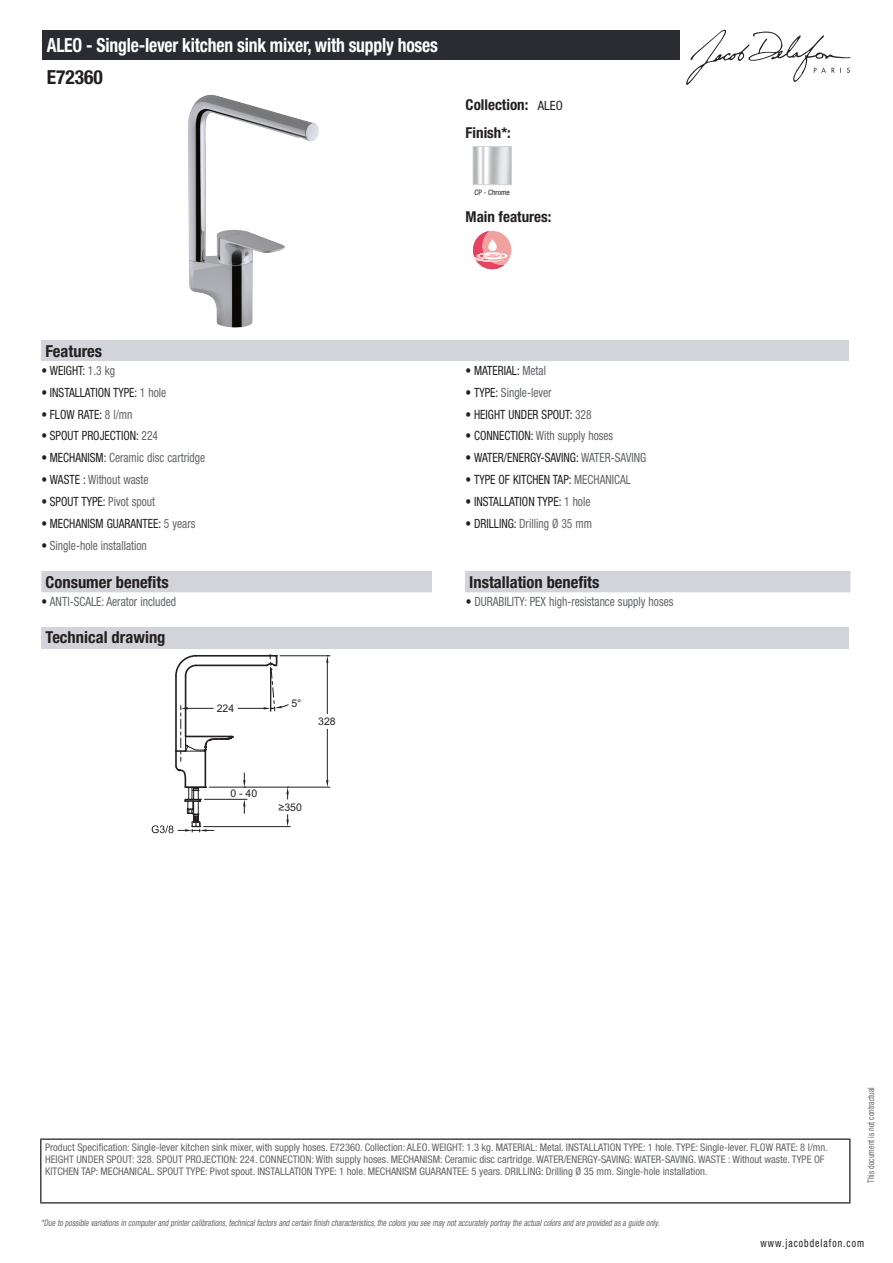
<style>
.page{position:relative;width:893px;height:1263px;background:#fff}
.page>*{position:absolute;margin:0;border:0;box-sizing:border-box;transform-origin:0 0}
.t1{font:700 condensed 19.5px "Helvetica Neue LT Std";letter-spacing:-.01em;color:#fff;scale:.9 1}
.t2{font:700 condensed 19.5px "Helvetica Neue LT Std";color:#231f20}
.t3{font:700 condensed 16.5px "Helvetica Neue LT Std";color:#231f20}
.t4{font:700 condensed 15px/27.8px "Helvetica Neue LT Std";color:#231f20}
.t5{font:condensed 12.75px "Helvetica Neue LT Std";color:#231f20;scale:.9 1}
.t6{font:condensed 12.75px "Helvetica Neue LT Std";color:#626568;scale:.9 1}
.t7{font:condensed 11.25px "Helvetica Neue LT Std";letter-spacing:.1em;color:#231f20;scale:.87 1}
.t8{font:condensed 10.5px/12px "Helvetica Neue LT Std";color:#626568}
.t9{font:10.5px "Arial";color:#231f20}
.t10{font:italic condensed 9px "Helvetica Neue LT Std";color:#626568;scale:.87 1}
.t11{font:condensed 9px "Helvetica Neue LT Std";color:#626568;scale:.87 1}
.t12{font:condensed 7.5px "Helvetica Neue LT Std";color:#231f20}
.s1{font-weight:400;font-size:12.75px}
.s2{color:#626568}
.s3{color:#231f20}
</style>
<div class="page">
<svg style="left:686px;top:30px;width:164px;height:55px"></svg>
<img style="left:188px;top:95px;width:131px;height:233px">
<img style="left:475px;top:148px;width:35px;height:35px">
<div style="left:473px;top:146px;width:39px;height:39px;border:1px solid #d3d4da"></div>
<div style="left:473px;top:231px;width:38px;height:38px;background:#f2a1a1;border-radius:50%"></div>
<svg style="left:473px;top:231px;width:35px;height:38px"></svg>
<div style="left:41px;top:340px;width:808px;height:21px;background:#d3d4da"></div>
<div style="left:41px;top:571px;width:809px;height:21px;background:#d3d4da"></div>
<div style="left:432px;top:571px;width:33px;height:21px;background:#fff"></div>
<div style="left:41px;top:627px;width:808px;height:21px;background:#d3d4da"></div>
<hr style="left:209px;top:787px;width:121px;height:1px;background:#231f20">
<hr style="left:280px;top:655px;width:50px;height:1px;background:#231f20">
<hr style="left:327px;top:729px;width:1px;height:51px;background:#231f20">
<hr style="left:327px;top:663px;width:1px;height:51px;background:#231f20">
<svg style="left:326px;top:780px;width:2px;height:7px"></svg>
<svg style="left:326px;top:655px;width:2px;height:8px"></svg>
<hr style="left:203px;top:826px;width:87px;height:1px;background:#231f20">
<svg style="left:152px;top:655px;width:137px;height:178px"></svg>
<div style="left:43px;top:30px;width:637px;height:30px;background:#2a2c32"></div>
<hr style="left:40px;top:1138px;width:810px;height:2px;background:#040503">
<hr style="left:40px;top:1140px;width:1px;height:62px;background:#040503">
<hr style="left:849px;top:1140px;width:1px;height:62px;background:#040503">
<hr style="left:40px;top:1202px;width:810px;height:1px;background:#040503">
<h1 class="t1" style="left:47px;top:33px;width:436px">ALEO - Single-lever kitchen sink mixer, with supply hoses</h1>
<h1 class="t2" style="left:47px;top:65px;width:58px">E72360</h1>
<h3 class="t4" style="left:466px;top:90px;width:99px">Collection: <span class="s1">ALEO<br></span>Finish*:</h3>
<p class="t12" style="left:474px;top:188px;width:37px">CP - Chrome</p>
<h3 class="t4" style="left:466px;top:203px;width:87px">Main features:</h3>
<h2 class="t3" style="left:46px;top:341px;width:58px">Features</h2>
<p class="t5" style="left:41px;top:363px;width:83px">• WEIGHT: <span class="s2">1.3 kg</span></p>
<p class="t5" style="left:466px;top:363px;width:91px">• MATERIAL: <span class="s2">Metal</span></p>
<p class="t5" style="left:41px;top:385px;width:140px">• INSTALLATION TYPE: <span class="s2">1 hole</span></p>
<p class="t6" style="left:466px;top:385px;width:97px"><span class="s3">• TYPE:</span> Single-lever</p>
<p class="t5" style="left:41px;top:407px;width:103px">• FLOW RATE: <span class="s2">8 l/mn</span></p>
<p class="t5" style="left:466px;top:407px;width:141px">• HEIGHT UNDER SPOUT: <span class="s2">328</span></p>
<p class="t5" style="left:41px;top:428px;width:131px">• SPOUT PROJECTION: <span class="s2">224</span></p>
<p class="t6" style="left:466px;top:428px;width:166px"><span class="s3">• CONNECTION:</span> With supply hoses</p>
<p class="t6" style="left:41px;top:450px;width:183px"><span class="s3">• MECHANISM:</span> Ceramic disc cartridge</p>
<p class="t5" style="left:466px;top:450px;width:202px">• WATER/ENERGY-SAVING: <span class="s2">WATER-SAVING</span></p>
<p class="t6" style="left:41px;top:472px;width:121px"><span class="s3">• WASTE :</span> Without waste</p>
<p class="t5" style="left:466px;top:472px;width:185px">• TYPE OF KITCHEN TAP: <span class="s2">MECHANICAL</span></p>
<p class="t5" style="left:41px;top:494px;width:128px">• SPOUT TYPE: <span class="s2">Pivot spout</span></p>
<p class="t5" style="left:466px;top:494px;width:140px">• INSTALLATION TYPE: <span class="s2">1 hole</span></p>
<p class="t5" style="left:41px;top:516px;width:173px">• MECHANISM GUARANTEE: <span class="s2">5 years</span></p>
<p class="t6" style="left:466px;top:516px;width:142px"><span class="s3">• DRILLING:</span> Drilling Ø 35 mm</p>
<p class="t6" style="left:41px;top:538px;width:119px"><span class="s3">•</span> Single-hole installation</p>
<h2 class="t3" style="left:46px;top:572px;width:125px">Consumer benefits</h2>
<h2 class="t3" style="left:469px;top:572px;width:132px">Installation benefits</h2>
<p class="t6" style="left:41px;top:594px;width:151px"><span class="s3">•</span> ANTI-SCALE: Aerator included</p>
<p class="t6" style="left:466px;top:594px;width:232px"><span class="s3">•</span> DURABILITY: PEX high-resistance supply hoses</p>
<h2 class="t3" style="left:46px;top:628px;width:121px">Technical drawing</h2>
<p class="t9" style="left:217px;top:702px;width:19px">224</p>
<p class="t9" style="left:291px;top:696px;width:12px">5°</p>
<p class="t9" style="left:318px;top:715px;width:19px">328</p>
<p class="t9" style="left:230px;top:786px;width:28px">0 - 40</p>
<p class="t9" style="left:279px;top:800px;width:25px">≥350</p>
<p class="t8" style="left:45px;top:1141px;width:784px">Product Specification: Single-lever kitchen sink mixer, with supply hoses. E72360. Collection: ALEO. WEIGHT: 1.3 kg. MATERIAL: Metal. INSTALLATION TYPE: 1 hole. TYPE: Single-lever. FLOW RATE: 8 l/mn.<br>HEIGHT UNDER SPOUT: 328. SPOUT PROJECTION: 224. CONNECTION: With supply hoses. MECHANISM: Ceramic disc cartridge. WATER/ENERGY-SAVING: WATER-SAVING. WASTE : Without waste. TYPE OF<br>KITCHEN TAP: MECHANICAL. SPOUT TYPE: Pivot spout. INSTALLATION TYPE: 1 hole. MECHANISM GUARANTEE: 5 years. DRILLING: Drilling Ø 35 mm. Single-hole installation.</p>
<p class="t10" style="left:41px;top:1217px;width:714px">*Due to possible variationsin computerand printercalibrations,technicalfactorsand certain finish characteristics,the colorsyou see maynotaccuratelyportraythe actualcolorsand are provided asa guide only.</p>
<p class="t11" style="left:866px;top:1183px;width:111px;rotate:-90deg">This document is not contractual</p>
<p class="t7" style="left:760px;top:1237px;width:121px">www.jacobdelafon.com</p>
</div>
